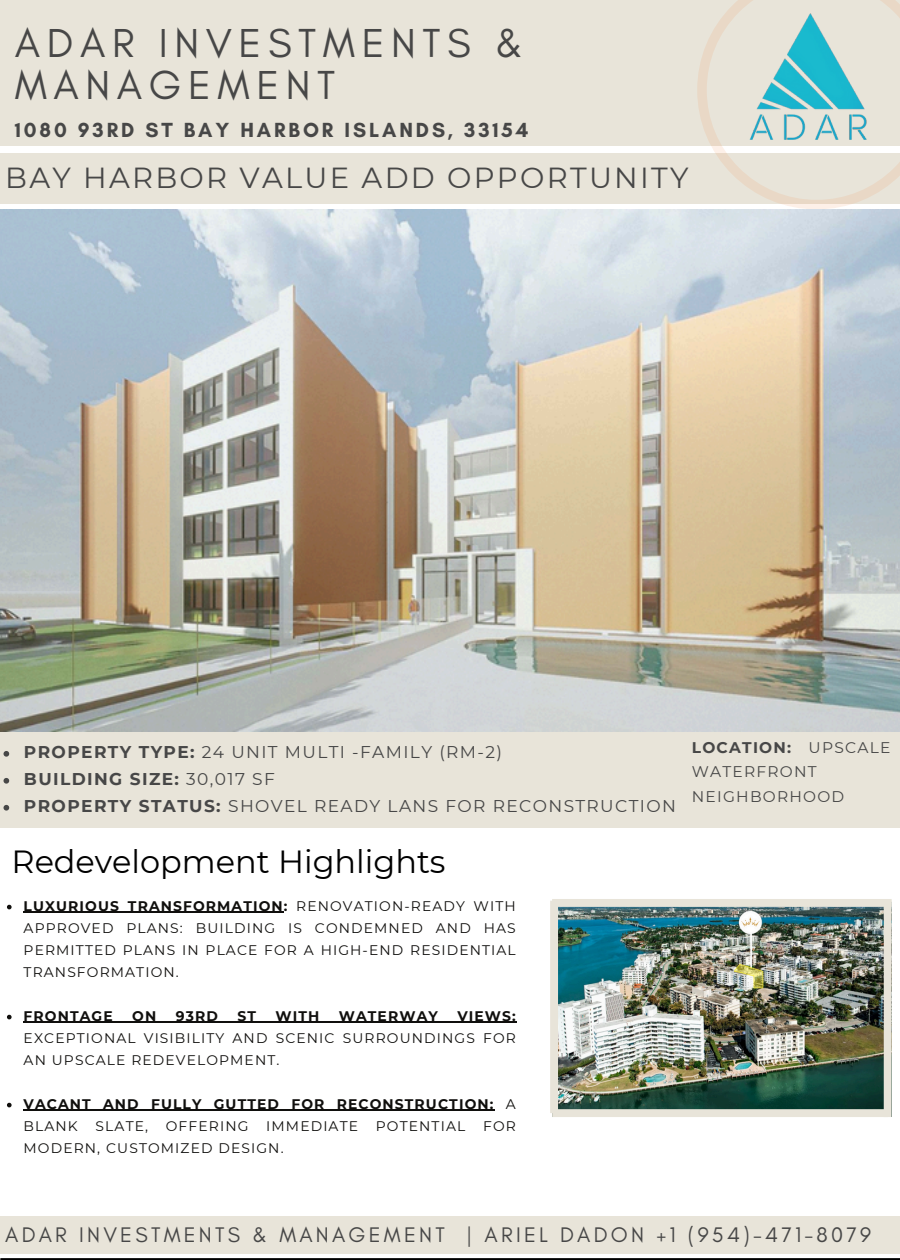
<style>
.page{position:relative;width:900px;height:1260px;background:#fff}
.page>*{position:absolute;margin:0;border:0;box-sizing:border-box;transform-origin:0 0}
.t1{font:41.25px/41.2px "Glacial Indifference";letter-spacing:.16em;color:#474747}
.t2{font:32px "Montserrat";color:#000}
.t3{font:29px "Montserrat";letter-spacing:.08em;color:#474747}
.t4{font:21.5px "Glacial Indifference";letter-spacing:.15em;color:#474747}
.t5{font:700 20.75px "Glacial Indifference";letter-spacing:.14em;color:#474747}
.t6{font:17px "Montserrat";letter-spacing:.08em;color:#474747}
.t7{font:700 17px "Montserrat";letter-spacing:.08em;color:#474747}
.t8{font:15.5px/24.5px "Montserrat";letter-spacing:.08em;color:#474747}
.t9{font:14px/22px "Montserrat";letter-spacing:.08em;color:#100f0d;text-align:justify}
.t10{font:700 14px/22px "Montserrat";letter-spacing:.08em;color:#100f0d}
.s1{font-weight:700}
.s2{font-weight:400}
</style>
<div class="page">
<div style="left:0;top:0;width:900px;height:145px;background:#e8e4d9"></div>
<div style="left:0;top:153px;width:900px;height:51px;background:#e8e4d9"></div>
<svg style="left:697px;top:0;width:203px;height:209px"></svg>
<hr style="left:1px;top:1258px;width:899px;height:2px;background:#000">
<div style="left:0;top:1216px;width:900px;height:38px;background:#e8e4d9"></div>
<img style="left:728px;top:3px;width:163px;height:163px">
<div style="left:0;top:730px;width:900px;height:98px;background:#e8e4d9"></div>
<img style="left:0;top:210px;width:900px;height:521px">
<svg style="left:4px;top:751px;width:5px;height:6px"></svg>
<svg style="left:4px;top:778px;width:5px;height:6px"></svg>
<svg style="left:4px;top:805px;width:5px;height:6px"></svg>
<svg style="left:7px;top:905px;width:5px;height:4px"></svg>
<hr style="left:24px;top:912px;width:260px;height:1px;background:#100f0d">
<svg style="left:7px;top:1015px;width:5px;height:4px"></svg>
<hr style="left:24px;top:1022px;width:493px;height:1px;background:#100f0d">
<svg style="left:7px;top:1103px;width:5px;height:4px"></svg>
<hr style="left:24px;top:1110px;width:471px;height:1px;background:#100f0d">
<img style="left:558px;top:907px;width:326px;height:202px">
<div style="left:552px;top:899px;width:340px;height:8px;background:#e8e4d9"></div>
<div style="left:550px;top:901px;width:8px;height:212px;background:#e8e4d9"></div>
<div style="left:552px;top:1109px;width:336px;height:8px;background:#e8e4d9"></div>
<div style="left:884px;top:901px;width:8px;height:216px;background:#e8e4d9"></div>
<p class="t1" style="left:15px;top:22px;width:510px">ADAR INVESTMENTS &amp;<br>MANAGEMENT</p>
<h2 class="t5" style="left:15px;top:117px;width:515px">1080 93RD ST BAY HARBOR ISLANDS, 33154</h2>
<p class="t3" style="left:5px;top:160px;width:685px">BAY HARBOR VALUE ADD OPPORTUNITY</p>
<p class="t6" style="left:24px;top:742px;width:480px"><span class="s1">PROPERTY TYPE:</span> 24 UNIT MULTI -FAMILY (RM-2)</p>
<p class="t7" style="left:24px;top:769px;width:252px">BUILDING SIZE: <span class="s2">30,017 SF</span></p>
<p class="t6" style="left:24px;top:796px;width:653px"><span class="s1">PROPERTY STATUS:</span> SHOVEL READY LANS FOR RECONSTRUCTION</p>
<h6 class="t2" style="left:12px;top:842px;width:436px">Redevelopment Highlights</h6>
<h3 class="t9" style="left:24px;top:895px;width:494px"><span class="s1">LUXURIOUS TRANSFORMATION:</span> RENOVATION-READY WITH APPROVED PLANS: BUILDING IS CONDEMNED AND HAS PERMITTED PLANS IN PLACE FOR A HIGH-END RESIDENTIAL TRANSFORMATION.</h3>
<p class="t10" style="left:24px;top:1005px;width:91px">FRONTAGE</p>
<p class="t10" style="left:132px;top:1005px;width:26px">ON</p>
<p class="t10" style="left:176px;top:1005px;width:44px">93RD</p>
<p class="t10" style="left:237px;top:1005px;width:20px">ST</p>
<p class="t10" style="left:276px;top:1005px;width:45px">WITH</p>
<p class="t10" style="left:339px;top:1005px;width:100px">WATERWAY</p>
<p class="t9" style="left:24px;top:1005px;width:494px;text-indent:434px"><span class="s1">VIEWS:<br></span>EXCEPTIONAL VISIBILITY AND SCENIC SURROUNDINGS FOR AN UPSCALE REDEVELOPMENT.</p>
<p class="t10" style="left:24px;top:1093px;width:494px">VACANT AND FULLY GUTTED FOR RECONSTRUCTION: <span class="s2">A<br>BLANK</span></p>
<p class="t9" style="left:96px;top:1115px;width:54px">SLATE,</p>
<p class="t9" style="left:166px;top:1115px;width:84px">OFFERING</p>
<p class="t9" style="left:266px;top:1115px;width:93px">IMMEDIATE</p>
<p class="t9" style="left:376px;top:1115px;width:91px">POTENTIAL</p>
<p class="t9" style="left:483px;top:1115px;width:34px">FOR</p>
<p class="t9" style="left:24px;top:1137px;width:262px">MODERN, CUSTOMIZED DESIGN.</p>
<p class="t8" style="left:692px;top:735px;width:200px"><span class="s1">LOCATION:</span> UPSCALE<br>WATERFRONT<br>NEIGHBORHOOD</p>
<p class="t4" style="left:5px;top:1222px;width:868px">ADAR INVESTMENTS &amp; MANAGEMENT | ARIEL DADON +1 (954)-471-8079</p>
</div>
